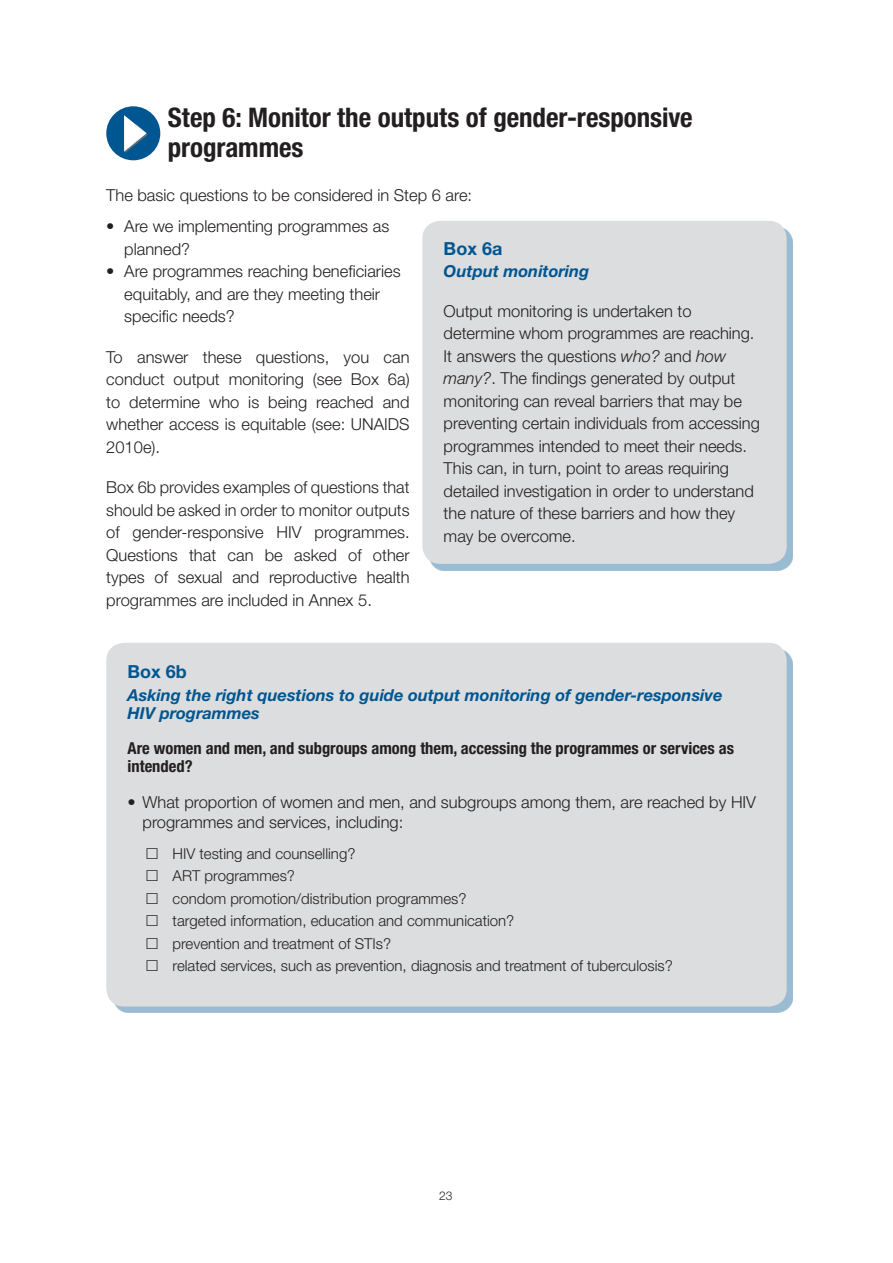
<style>
.page{position:relative;width:893px;height:1263px;background:#fff}
.page>*{position:absolute;margin:0;border:0;box-sizing:border-box;transform-origin:0 0}
.t1{font:700 condensed 27px/30px "Helvetica Neue LT Std";color:#231f20}
.t2{font:700 18px "Helvetica Neue LT Std";color:#005690}
.t3{font:300 16.5px/22.5px "Helvetica Neue LT Std";color:#231f20}
.t4{font:italic 700 16.5px/18px "Helvetica Neue LT Std";color:#005690}
.t5{font:700 condensed 16.5px/18px "Helvetica Neue LT Std";color:#231f20}
.t6{font:300 15px/22.5px "Helvetica Neue LT Std";color:#231f20}
.t7{font:300 12px "Helvetica Neue LT Std";color:#231f20}
.s1{font-style:italic}
</style>
<div class="page">
<div style="left:429px;top:227px;width:364px;height:343px;background:#9abcd3"></div>
<div style="left:422px;top:221px;width:365px;height:343px;background:#dcddde;border-radius:18px"></div>
<div style="left:106px;top:106px;width:54px;height:54px;background:#005690;border-radius:50%"></div>
<svg style="left:124px;top:115px;width:24px;height:38px"></svg>
<div style="left:113px;top:649px;width:680px;height:364px;background:#005690;opacity:.4"></div>
<div style="left:106px;top:643px;width:681px;height:363px;background:#dcddde;border-radius:18px"></div>
<h1 class="t1" style="left:168px;top:102px;width:526px">Step 6: Monitor the outputs of gender-responsive programmes</h1>
<p class="t3" style="left:106px;top:183px;width:367px">The basic questions to be considered in Step 6 are:</p>
<p class="t3" style="left:124px;top:215px;width:266px;text-indent:-18px">• Are we implementing programmes as planned?</p>
<p class="t3" style="left:124px;top:260px;width:278px;text-indent:-18px">• Are programmes reaching beneficiaries equitably, and are they meeting their specific needs?</p>
<p class="t3" style="left:106px;top:345px;width:305px;text-align:justify">To answer these questions, you can conduct output monitoring (see Box 6a) to determine who is being reached and whether access is equitable (see: UNAIDS 2010e).</p>
<p class="t3" style="left:106px;top:476px;width:305px;text-align:justify">Box 6b provides examples of questions that should be asked in order to monitor outputs of gender-responsive HIV programmes.<br>Questions that can be asked of other types of sexual and reproductive health programmes are included in Annex 5.</p>
<p class="t2" style="left:444px;top:237px;width:60px">Box 6a</p>
<p class="t4" style="left:444px;top:262px;width:147px">Output monitoring</p>
<p class="t3" style="left:444px;top:299px;width:318px">Output monitoring is undertaken to determine whom programmes are reaching.<br>It answers the questions <span class="s1">who?</span> and <span class="s1">how many?</span>. The findings generated by output monitoring can reveal barriers that may be preventing certain individuals from accessing programmes intended to meet their needs.<br>This can, in turn, point to areas requiring detailed investigation in order to understand the nature of these barriers and how they may be overcome.</p>
<p class="t2" style="left:128px;top:661px;width:61px">Box 6b</p>
<p class="t4" style="left:128px;top:685px;width:596px">Asking the right questions to guide output monitoring of gender-responsive<br>HIV programmes</p>
<p class="t5" style="left:128px;top:739px;width:608px">Are women and men, and subgroups among them, accessing the programmes or services as intended?</p>
<p class="t3" style="left:143px;top:792px;width:615px;line-height:19.5px;text-indent:-15px">• What proportion of women and men, and subgroups among them, are reached by HIV programmes and services, including:</p>
<p class="t6" style="left:173px;top:842px;width:502px">HIV testing and counselling?<br>ART programmes?<br>condom promotion/distribution programmes?<br>targeted information, education and communication?<br>prevention and treatment of STIs?<br>related services, such as prevention, diagnosis and treatment of tuberculosis?</p>
<p class="t7" style="left:439px;top:1188px;width:15px">23</p>
</div>
